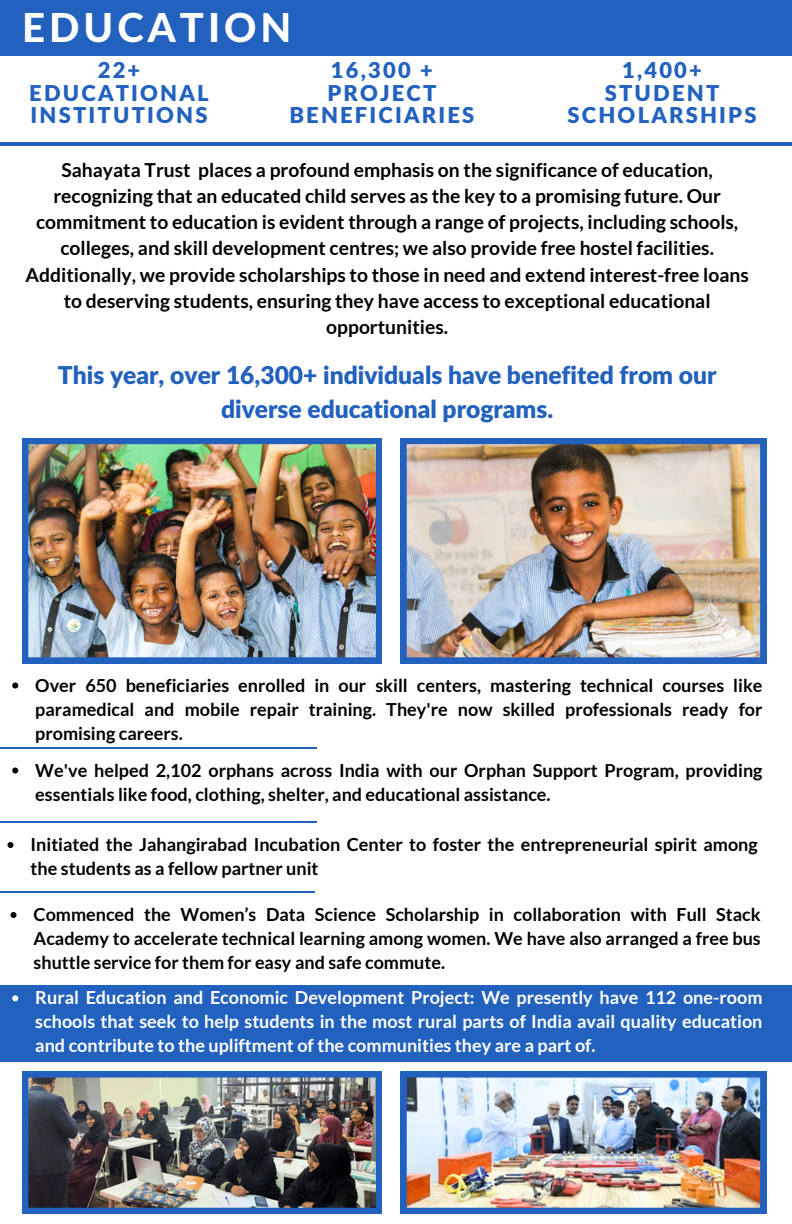
<style>
.page{position:relative;width:792px;height:1224px;background:#fff}
.page>*{position:absolute;margin:0;border:0;box-sizing:border-box;transform-origin:0 0}
.t1{font:800 40px "Lato Latin";letter-spacing:.1em;color:#fff}
.t2{font:900 24.6px/33.2px "Lato Latin";color:#2261bd;text-align:center}
.t3{font:900 22px/22.4px "Lato Latin";letter-spacing:.1em;color:#2261bd}
.t4{font:700 19.2px/26.4px "Lato";color:#000;text-align:center}
.t5{font:700 18px/24px "Lato";color:#000;text-align:justify}
.t6{font:700 18px/24px "Lato";color:#fff;text-align:justify}
</style>
<div class="page">
<div style="left:0;top:0;width:792px;height:56px;background:#2261bd"></div>
<img style="left:22px;top:438px;width:360px;height:225px">
<hr style="left:0;top:142px;width:792px;height:4px;background:#2261bd">
<img style="left:401px;top:438px;width:365px;height:225px">
<hr style="left:0;top:747px;width:316px;height:1px;background:#2261bd">
<hr style="left:0;top:821px;width:316px;height:2px;background:#2261bd">
<img style="left:22px;top:1072px;width:360px;height:142px">
<img style="left:401px;top:1072px;width:365px;height:142px">
<hr style="left:0;top:891px;width:315px;height:2px;background:#2261bd">
<div style="left:0;top:985px;width:792px;height:77px;background:#2261bd"></div>
<svg style="left:12px;top:683px;width:6px;height:6px"></svg>
<svg style="left:12px;top:768px;width:6px;height:6px"></svg>
<svg style="left:7px;top:842px;width:7px;height:6px"></svg>
<svg style="left:11px;top:912px;width:6px;height:6px"></svg>
<svg style="left:12px;top:995px;width:6px;height:6px"></svg>
<p class="t1" style="left:22px;top:10px;width:271px">EDUCATION</p>
<p class="t3" style="left:98px;top:60px;width:44px">22+</p>
<p class="t3" style="left:29px;top:83px;width:181px">EDUCATIONAL<br>INSTITUTIONS</p>
<p class="t3" style="left:331px;top:60px;width:103px">16,300 +</p>
<p class="t3" style="left:327px;top:83px;width:111px">PROJECT</p>
<p class="t3" style="left:289px;top:105px;width:187px">BENEFICIARIES</p>
<p class="t3" style="left:622px;top:60px;width:81px">1,400+</p>
<p class="t3" style="left:605px;top:83px;width:116px">STUDENT</p>
<p class="t3" style="left:568px;top:105px;width:191px">SCHOLARSHIPS</p>
<p class="t4" style="left:26px;top:156px;width:725px">Sahayata Trust places a profound emphasis on the significance of education, recognizing that an educated child serves as the key to a promising future. Our commitment to education is evident through a range of projects, including schools, colleges, and skill development centres; we also provide free hostel facilities.<br>Additionally, we provide scholarships to those in need and extend interest-free loans to deserving students, ensuring they have access to exceptional educational opportunities.</p>
<p class="t2" style="left:58px;top:360px;width:660px">This year, over 16,300+ individuals have benefited from our diverse educational programs.</p>
<p class="t5" style="left:35px;top:673px;width:729px">Over 650 beneficiaries enrolled in our skill centers, mastering technical courses like paramedical and mobile repair training. They're now skilled professionals ready for promising careers.</p>
<p class="t5" style="left:35px;top:758px;width:729px">We've helped 2,102 orphans across India with our Orphan Support Program, providing essentials like food, clothing, shelter, and educational assistance.</p>
<p class="t5" style="left:31px;top:832px;width:729px">Initiated the Jahangirabad Incubation Center to foster the entrepreneurial spirit among the students as a fellow partner unit</p>
<p class="t5" style="left:34px;top:902px;width:729px">Commenced the Women’s Data Science Scholarship in collaboration with Full Stack Academy to accelerate technical learning among women. We have also arranged a free bus shuttle service for them for easy and safe commute.</p>
<p class="t6" style="left:35px;top:985px;width:729px">Rural Education and Economic Development Project: We presently have 112 one-room schools that seek to help students in the most rural parts of India avail quality education and contribute to the upliftment of the communities they are a part of.</p>
</div>
